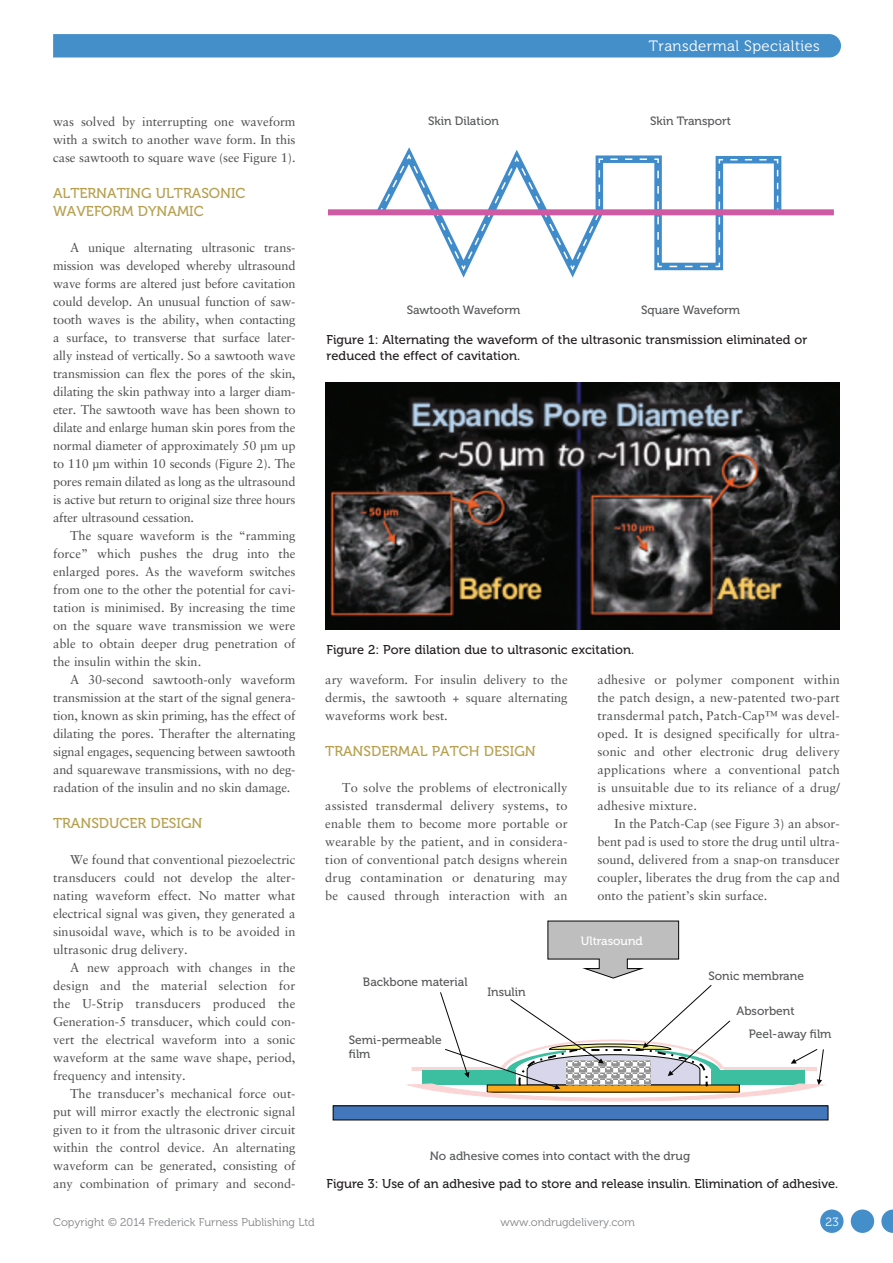
<style>
.page{position:relative;width:893px;height:1263px;background:#fff}
.page>*{position:absolute;margin:0;border:0;box-sizing:border-box;transform-origin:0 0}
.t1{font:15px "Museo 300";letter-spacing:.025em;color:#fff}
.t2{font:14.25px/18px "Museo 500";color:#b6a04f}
.t3{font:12.75px/18px "Sabon LT Std";color:#4b4c4d;text-align:justify}
.t4{font:12.75px/15.3px "Museo 500";letter-spacing:.005em;color:#231f20}
.t5{font:12px "Museo 500";color:#57585a}
.t6{font:12px "Museo 500";color:#fff}
.t7{font:12px "Museo 300";color:#fff}
.t8{font:11.25px "Museo 300";color:#808285}
</style>
<div class="page">
<svg style="left:881px;top:1210px;width:12px;height:23px"></svg>
<div style="left:851px;top:1210px;width:23px;height:23px;background:#448fc9;border-radius:50%"></div>
<div style="left:820px;top:1210px;width:23px;height:23px;background:#448fc9;border-radius:50%"></div>
<div style="left:53px;top:34px;width:788px;height:23px;background:#448fc9"></div>
<svg style="left:370px;top:147px;width:415px;height:131px"></svg>
<svg style="left:378px;top:152px;width:226px;height:120px"></svg>
<svg style="left:610px;top:158px;width:49px;height:6px"></svg>
<svg style="left:656px;top:171px;width:7px;height:97px"></svg>
<svg style="left:669px;top:261px;width:52px;height:7px"></svg>
<svg style="left:718px;top:158px;width:6px;height:97px"></svg>
<svg style="left:730px;top:158px;width:49px;height:51px"></svg>
<div style="left:328px;top:209px;width:506px;height:6px;background:#cd5aa2"></div>
<img style="left:325px;top:382px;width:515px;height:248px">
<div style="left:333px;top:1106px;width:495px;height:14px;background:#4277bc"></div>
<svg style="left:406px;top:920px;width:419px;height:182px"></svg>
<p class="t3" style="left:53px;top:114px;width:244px">was solved by interrupting one waveform with a switch to another wave form. In this case sawtooth to square wave (see Figure 1).</p>
<p class="t2" style="left:53px;top:185px;width:194px">ALTERNATING ULTRASONIC<br>WAVEFORM DYNAMIC</p>
<p class="t3" style="left:53px;top:240px;width:244px;text-indent:17px">A unique alternating ultrasonic trans&shy;mission was developed whereby ultrasound wave forms are altered just before cavitation could develop. An unusual function of saw&shy;tooth waves is the ability, when contacting a surface, to transverse that surface later&shy;ally instead of vertically. So a sawtooth wave transmission can flex the pores of the skin, dilating the skin pathway into a larger diam&shy;eter. The sawtooth wave has been shown to dilate and enlarge human skin pores from the normal diameter of approximately 50 μm up to 110 μm within 10 seconds (Figure 2). The pores remain dilated as long as the ultrasound is active but return to original size three hours after ultrasound cessation.</p>
<p class="t3" style="left:53px;top:528px;width:244px;text-indent:17px">The square waveform is the “ramming force” which pushes the drug into the enlarged pores. As the waveform switches from one to the other the potential for cavi&shy;tation is minimised. By increasing the time on the square wave transmission we were able to obtain deeper drug penetration of the insulin within the skin.</p>
<p class="t3" style="left:53px;top:672px;width:244px;text-indent:17px">A 30-second sawtooth-only waveform transmission at the start of the signal genera&shy;tion, known as skin priming, has the effect of dilating the pores. Therafter the alternating signal engages, sequencing between sawtooth and squarewave transmissions, with no deg&shy;radation of the insulin and no skin damage.</p>
<p class="t2" style="left:53px;top:815px;width:151px">TRANSDUCER DESIGN</p>
<p class="t3" style="left:53px;top:852px;width:244px;text-indent:17px">We found that conventional piezoelectric transducers could not develop the alter&shy;nating waveform effect. No matter what electrical signal was given, they generated a sinusoidal wave, which is to be avoided in ultrasonic drug delivery.</p>
<p class="t3" style="left:53px;top:960px;width:244px;text-indent:17px">A new approach with changes in the design and the material selection for the U-Strip transducers produced the Generation-5 transducer, which could con&shy;vert the electrical waveform into a sonic waveform at the same wave shape, period, frequency and intensity.</p>
<p class="t3" style="left:53px;top:1086px;width:244px;text-indent:17px">The transducer’s mechanical force out&shy;put will mirror exactly the electronic signal given to it from the ultrasonic driver circuit within the control device. An alternating waveform can be generated, consisting of any combination of primary and second-</p>
<p class="t1" style="left:649px;top:40px;width:172px">Transdermal Specialties</p>
<p class="t5" style="left:428px;top:117px;width:72px">Skin Dilation</p>
<p class="t5" style="left:650px;top:117px;width:82px">Skin Transport</p>
<p class="t5" style="left:407px;top:305px;width:115px">Sawtooth Waveform</p>
<p class="t5" style="left:641px;top:305px;width:100px">Square Waveform</p>
<p class="t4" style="left:326px;top:333px;width:482px">Figure 1: Alternating the waveform of the ultrasonic transmission eliminated or reduced the effect of cavitation.</p>
<p class="t4" style="left:326px;top:643px;width:309px">Figure 2: Pore dilation due to ultrasonic excitation.</p>
<p class="t3" style="left:325px;top:672px;width:244px">ary waveform. For insulin delivery to the dermis, the sawtooth + square alternating waveforms work best.</p>
<p class="t2" style="left:325px;top:743px;width:212px">TRANSDERMAL PATCH DESIGN</p>
<p class="t3" style="left:325px;top:780px;width:244px;text-indent:17px">To solve the problems of electronically assisted transdermal delivery systems, to enable them to become more portable or wearable by the patient, and in considera&shy;tion of conventional patch designs wherein drug contamination or denaturing may be caused through interaction with an</p>
<p class="t5" style="left:363px;top:977px;width:106px">Backbone material</p>
<p class="t5" style="left:487px;top:987px;width:40px">Insulin</p>
<p class="t3" style="left:597px;top:672px;width:244px">adhesive or polymer component within the patch design, a new-patented two-part transdermal patch, Patch-Cap™ was devel&shy;oped. It is designed specifically for ultra&shy;sonic and other electronic drug delivery applications where a conventional patch is unsuitable due to its reliance of a drug/ adhesive mixture.</p>
<p class="t3" style="left:597px;top:816px;width:244px;text-indent:17px">In the Patch-Cap (see Figure 3) an absor&shy;bent pad is used to store the drug until ultra&shy;sound, delivered from a snap-on transducer coupler, liberates the drug from the cap and onto the patient’s skin surface.</p>
<p class="t6" style="left:581px;top:936px;width:64px">Ultrasound</p>
<p class="t5" style="left:708px;top:971px;width:97px">Sonic membrane</p>
<p class="t5" style="left:736px;top:1007px;width:60px">Absorbent</p>
<p class="t5" style="left:349px;top:1035px;width:94px">Semi-permeable</p>
<p class="t5" style="left:749px;top:1030px;width:84px">Peel-away film</p>
<p class="t5" style="left:349px;top:1049px;width:23px">film</p>
<p class="t5" style="left:430px;top:1151px;width:262px">No adhesive comes into contact with the drug</p>
<p class="t4" style="left:326px;top:1177px;width:513px">Figure 3: Use of an adhesive pad to store and release insulin. Elimination of adhesive.</p>
<p class="t8" style="left:53px;top:1218px;width:263px">Copyright © 2014 Frederick Furness Publishing Ltd</p>
<p class="t8" style="left:500px;top:1218px;width:136px">www.ondrugdelivery.com</p>
<p class="t7" style="left:825px;top:1218px;width:15px">23</p>
</div>
